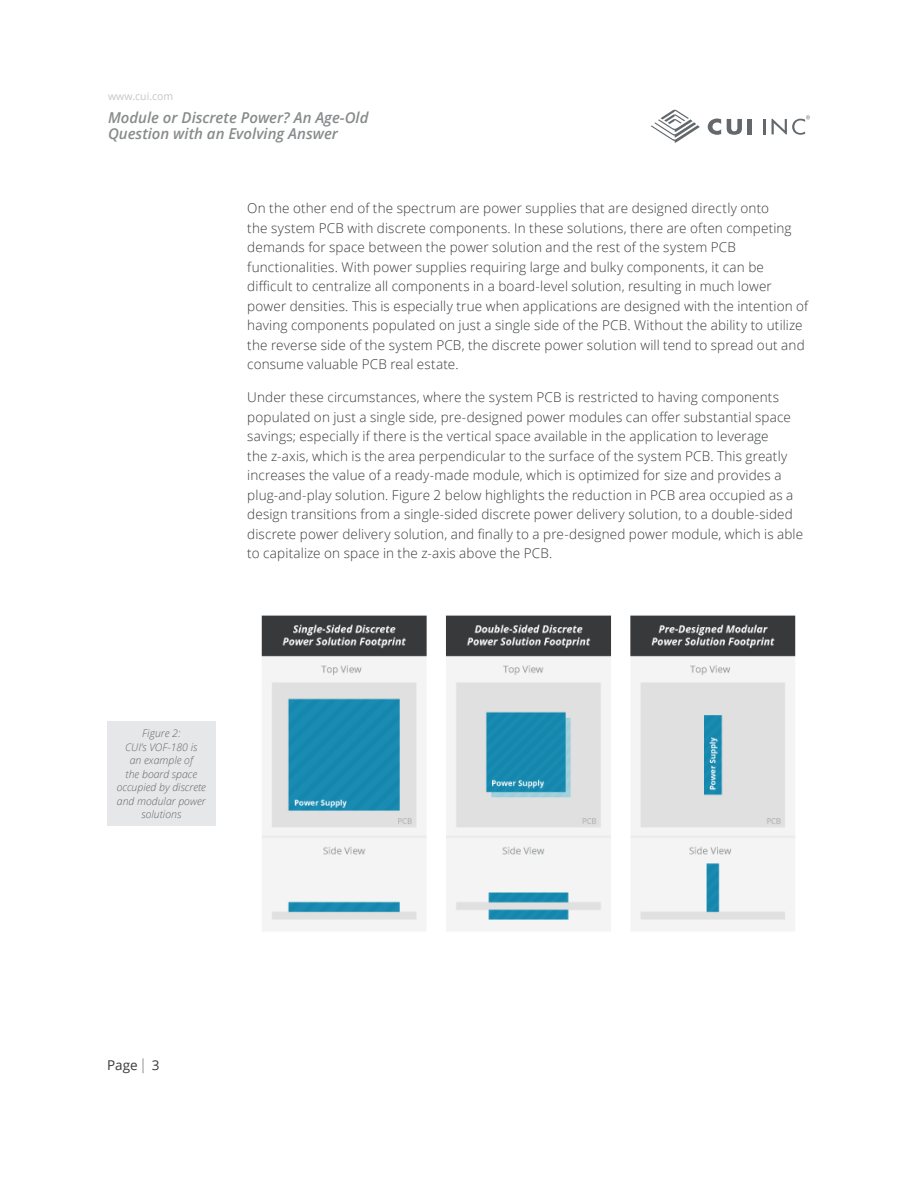
<style>
.page{position:relative;width:918px;height:1188px;background:#fff}
.page>*{position:absolute;margin:0;border:0;box-sizing:border-box;transform-origin:0 0}
.t1{font:italic 600 15px/16.5px "Open Sans";color:#888b8c}
.t2{font:300 13.5px/19.5px "Open Sans";letter-spacing:.01em;color:#37393a}
.t3{font:13.5px "Open Sans";color:#37393a}
.t4{font:italic 300 10.5px/13.5px "Open Sans";color:#63666a;text-align:center}
.t5{font:10.5px "Open Sans";color:#c7c6c5}
</style>
<div class="page">
<svg style="left:651px;top:109px;width:49px;height:34px"></svg>
<svg style="left:763px;top:119px;width:2px;height:15px"></svg>
<svg style="left:708px;top:119px;width:13px;height:16px"></svg>
<svg style="left:727px;top:119px;width:15px;height:16px"></svg>
<hr style="left:748px;top:119px;width:4px;height:15px;background:#63686c">
<svg style="left:772px;top:115px;width:38px;height:20px"></svg>
<svg style="left:143px;top:1058px;width:1px;height:15px"></svg>
<img style="left:261px;top:615px;width:535px;height:316px">
<div style="left:107px;top:722px;width:108px;height:104px;background:#e6e7e8"></div>
<p class="t5" style="left:108px;top:89px;width:67px">www.cui.com</p>
<p class="t1" style="left:108px;top:109px;width:262px">Module or Discrete Power? An Age-Old<br>Question with an Evolving Answer</p>
<p class="t2" style="left:247px;top:198px;width:562px">On the other end of the spectrum are power supplies that are designed directly onto<br>the system PCB with discrete components. In these solutions, there are often competing demands for space between the power solution and the rest of the system PCB functionalities. With power supplies requiring large and bulky components, it can be difficult to centralize all components in a board-level solution, resulting in much lower power densities. This is especially true when applications are designed with the intention of having components populated on just a single side of the PCB. Without the ability to utilize the reverse side of the system PCB, the discrete power solution will tend to spread out and consume valuable PCB real estate.</p>
<p class="t2" style="left:247px;top:387px;width:557px">Under these circumstances, where the system PCB is restricted to having components populated on just a single side, pre-designed power modules can offer substantial space savings; especially if there is the vertical space available in the application to leverage<br>the z-axis, which is the area perpendicular to the surface of the system PCB. This greatly increases the value of a ready-made module, which is optimized for size and provides a plug-and-play solution. Figure 2 below highlights the reduction in PCB area occupied as a design transitions from a single-sided discrete power delivery solution, to a double-sided discrete power delivery solution, and finally to a pre-designed power module, which is able to capitalize on space in the z-axis above the PCB.</p>
<p class="t4" style="left:117px;top:726px;width:91px">Figure 2:<br>CUI’s VOF-180 is<br>an example of<br>the board space occupied by discrete and modular power solutions</p>
<p class="t3" style="left:107px;top:1056px;width:54px">Page 3</p>
</div>
